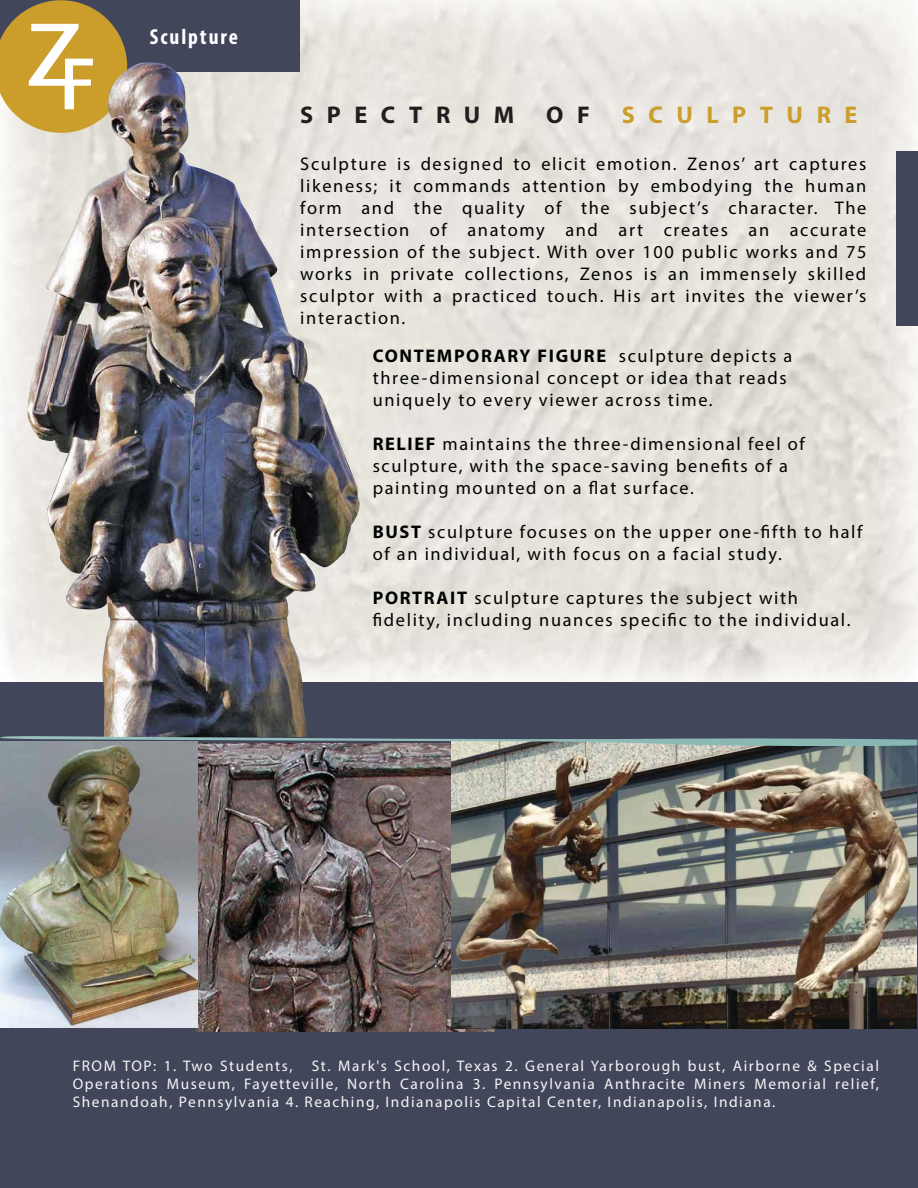
<style>
.page{position:relative;width:918px;height:1188px;background:#fff}
.page>*{position:absolute;margin:0;border:0;box-sizing:border-box;transform-origin:0 0}
.t1{font:700 24.15px "Myriad Pro";letter-spacing:.56em;color:#221e1f}
.t2{font:700 24.15px "Myriad Pro";letter-spacing:.56em;color:#cb9e2c}
.t3{font:700 condensed 21.9px "Myriad Pro";letter-spacing:.09em;color:#fff}
.t4{font:18.3px/22px "Myriad Pro";letter-spacing:.09em;color:#010202}
.t5{font:15.3px/18.5px "Myriad Pro";letter-spacing:.1em;color:#f5f6f6;text-align:justify}
.s1{font-weight:700}
</style>
<div class="page">
<img style="left:0;top:0;width:918px;height:682px">
<div style="left:0;top:0;width:300px;height:72px;background:#42465b"></div>
<div style="left:0;top:682px;width:918px;height:506px;background:#42465b"></div>
<img style="left:197px;top:747px;width:297px;height:285px">
<img style="left:0;top:747px;width:198px;height:280px">
<img style="left:451px;top:747px;width:465px;height:282px">
<div style="left:897px;top:151px;width:21px;height:174px;background:#42465b"></div>
<svg style="left:0;top:0;width:127px;height:133px"></svg>
<img style="left:27px;top:62px;width:333px;height:674px">
<svg style="left:0;top:736px;width:918px;height:11px"></svg>
<p class="t3" style="left:150px;top:23px;width:90px">Sculpture</p>
<h1 class="t1" style="left:300px;top:104px;width:215px">SPECTRUM</h1>
<h1 class="t1" style="left:546px;top:104px;width:45px">O F</h1>
<h1 class="t2" style="left:622px;top:104px;width:237px">SCULPTURE</h1>
<p class="t4" style="left:300px;top:154px;width:568px;text-align:justify">Sculpture is designed to elicit emotion. Zenos’ art captures likeness; it commands attention by embodying the human form and the quality of the subject’s character. The intersection of anatomy and art creates an accurate impression of the subject. With over 100 public works and 75 works in private collections, Zenos is an immensely skilled sculptor with a practiced touch. His art invites the viewer’s interaction.</p>
<p class="t4" style="left:373px;top:346px;width:421px"><span class="s1">CONTEMPORARY FIGURE</span> sculpture depicts a three-dimensional concept or idea that reads uniquely to every viewer across time.</p>
<p class="t4" style="left:373px;top:434px;width:434px"><span class="s1">RELIEF</span> maintains the three-dimensional feel of sculpture, with the space-saving benefits of a painting mounted on a flat surface.</p>
<p class="t4" style="left:373px;top:522px;width:491px"><span class="s1">BUST</span> sculpture focuses on the upper one-fifth to half of an individual, with focus on a facial study.</p>
<p class="t4" style="left:373px;top:588px;width:479px"><span class="s1">PORTRAIT</span> sculpture captures the subject with fidelity, including nuances specific to the individual.</p>
<p class="t5" style="left:73px;top:1057px;width:808px;text-indent:239px">St. Mark's School, Texas 2. General Yarborough bust, Airborne &amp; Special Operations Museum, Fayetteville, North Carolina 3. Pennsylvania Anthracite Miners Memorial relief, Shenandoah, Pennsylvania 4. Reaching, Indianapolis Capital Center, Indianapolis, Indiana.</p>
<p class="t5" style="left:73px;top:1057px;width:221px">FROM TOP: 1. Two Students,</p>
</div>
